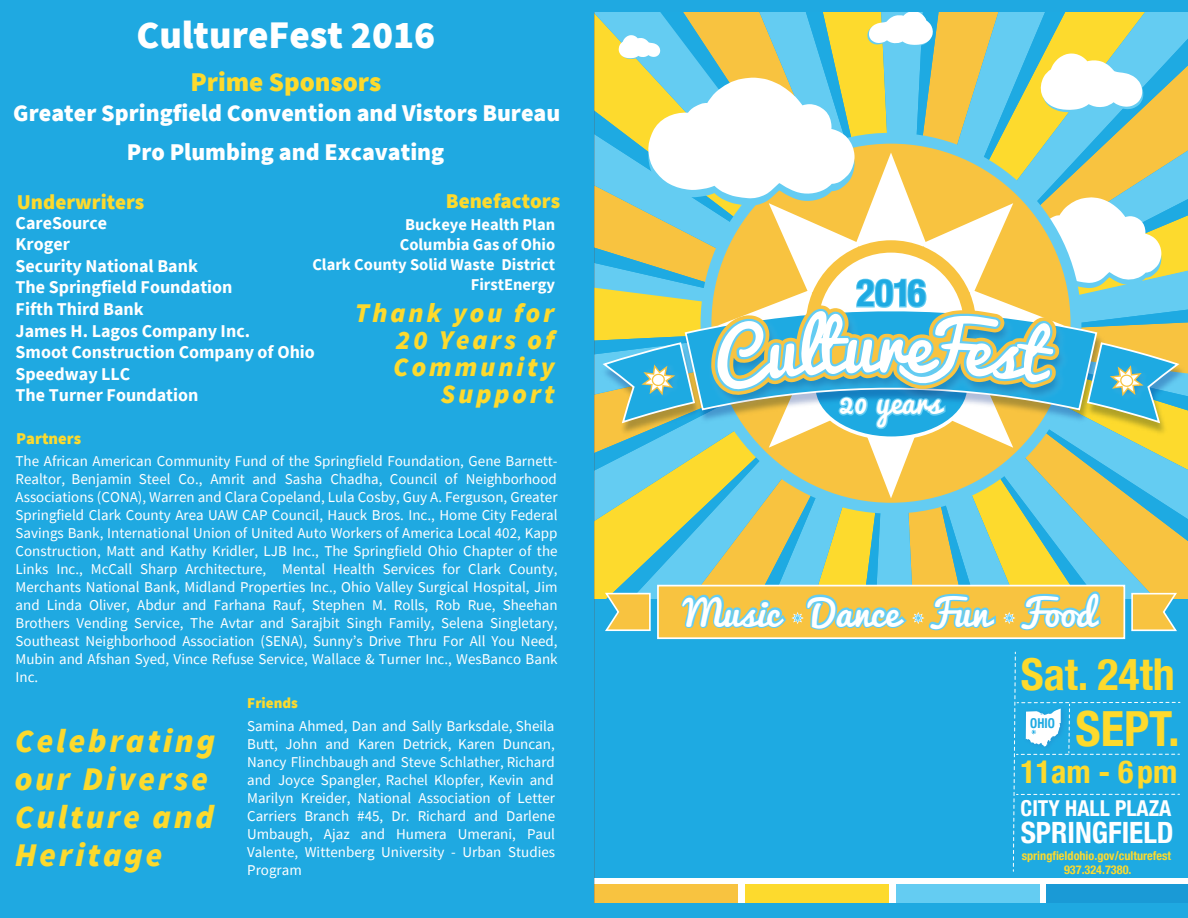
<style>
.page{position:relative;width:1188px;height:918px;background:#1fa9e1}
.page>*{position:absolute;margin:0;border:0;box-sizing:border-box;transform-origin:0 0}
.t1{font:700 condensed 48.45px "Helvetica Neue";color:#fdda2d}
.t2{font:700 condensed 43.95px "Helvetica Neue";color:#fdda2d}
.t3{font:900 39px "Source Sans Pro";color:#fff}
.t4{font:700 condensed 37.8px "Helvetica Neue";color:#1eaae2}
.t5{font:35.55px "Pacifico";color:#fff;scale:1.05 1}
.t6{font:italic 900 33px/38px "Source Sans Pro";letter-spacing:.09em;color:#fdda2d}
.t7{font:700 condensed 31.95px "Helvetica Neue";color:#fdda2d}
.t8{font:30px "Pacifico";color:#fff}
.t9{font:700 condensed 29.25px "Helvetica Neue";color:#fff}
.t10{font:italic 900 27px/27px "Source Sans Pro";letter-spacing:.11em;color:#fdda2d;text-align:right}
.t11{font:900 27px "Source Sans Pro";color:#fdda2d}
.t12{font:900 24px/38.8px "Source Sans Pro";color:#fff;text-align:center}
.t13{font:700 condensed 21.9px "Helvetica Neue";color:#fff}
.t14{font:900 21px "Source Sans Pro";color:#fdda2d}
.t15{font:700 18px/21.6px "Source Sans Pro";color:#fff}
.t16{font:700 16.5px/19.8px "Source Sans Pro";color:#fff;text-align:right}
.t17{font:900 16.5px "Source Sans Pro";color:#fdda2d}
.t18{font:15px/18px "Source Sans Pro";color:#fff;text-align:justify}
.t19{font:900 15px "Source Sans Pro";color:#fdda2d}
.t20{font:700 condensed 13.5px "Helvetica Neue";color:#1eaae2;scale:.94 1}
.t21{font:700 condensed 12.15px "Helvetica Neue";color:#fdda2d}
.s1{font-style:inherit}
</style>
<div class="page">
<svg style="left:594px;top:12px;width:594px;height:891px"></svg>
<h3 class="t3" style="left:137px;top:8px;width:300px">CultureFest 2016</h3>
<h3 class="t11" style="left:190px;top:63px;width:193px">Prime Sponsors</h3>
<h3 class="t12" style="left:13px;top:93px;width:549px">Greater Springfield Convention and Vistors Bureau<br>Pro Plumbing and Excavating</h3>
<h3 class="t14" style="left:17px;top:187px;width:129px">Underwriters</h3>
<p class="t15" style="left:16px;top:212px;width:301px">CareSource<br>Kroger<br>Security National Bank<br>The Springfield Foundation<br>Fifth Third Bank<br>James H. Lagos Company Inc<span class="s1">.<br></span>Smoot Construction Company of Ohio<br>Speedway LLC<br>The Turner Foundation</p>
<h3 class="t14" style="left:446px;top:187px;width:116px">Benefactors</h3>
<p class="t16" style="left:312px;top:215px;width:244px">Buckeye Health Plan<br>Columbia Gas of Ohio<br>Clark County Solid Waste District<br>FirstEnergy</p>
<h3 class="t10" style="left:355px;top:299px;width:201px">Thank you for<br>20 Years of<br>Community<br>Support</h3>
<p class="t17" style="left:16px;top:427px;width:67px">Partners</p>
<p class="t18" style="left:16px;top:452px;width:544px">The African American Community Fund of the Springfield Foundation, Gene Barnett-Realtor, Benjamin Steel Co., Amrit and Sasha Chadha, Council of Neighborhood Associations (CONA), Warren and Clara Copeland, Lula Cosby, Guy A. Ferguson, Greater Springfield <span class="s1">Clark County Area</span> UAW CAP Council, Hauck Bros. Inc., Home City Federal Savings Bank, International Union of United Auto Workers of America Local 402, Kapp Construction, Matt and Kathy Kridler, LJB Inc., The Springfield Ohio Chapter of the Links Inc., McCall Sharp Architecture, Mental Health Services for Clark County, Merchants National Bank, Midland Properties Inc., Ohio Valley Surgical Hospital, Jim and Linda Oliver, Abdur and Farhana Rauf, Stephen M. Rolls, Rob Rue, Sheehan Brothers Vending Service, The Avtar and Saraj<span class="s1">b</span>it Singh Family, Selena Singletary, Southeast Neighborhood Association (SENA), Sunny’s Drive Thru For All You Need, Mubin and Afshan Syed, Vince Refuse Service, Wallace &amp; Turner Inc., WesBanco Bank Inc.</p>
<p class="t18" style="left:247px;top:717px;width:309px">Samina Ahmed, Dan and Sally Barksdale, Sheila Butt, John and Karen Detrick, Karen Duncan, Nancy Flinchbaugh and Steve Schlather, Richard and Joyce Spangler, Rachel Klopfer, Kevin and Marilyn Kreider, National Association of Letter Carriers Branch #45, Dr. Richard and Darlene Umbaugh, Ajaz and Humera Umerani, Paul Valente, Wittenberg University - Urban Studies Program</p>
<p class="t19" style="left:247px;top:693px;width:52px">Friends</p>
<h3 class="t6" style="left:15px;top:721px;width:202px">Celebrating our Diverse<br>Culture and<br>Heritage</h3>
<h3 class="t4" style="left:857px;top:262px;width:71px">2016</h3>
<h3 class="t8" style="left:840px;top:376px;width:103px">20 years</h3>
<h3 class="t5" style="left:684px;top:581px;width:394px">Music Dance Fun Food</h3>
<h2 class="t2" style="left:1021px;top:638px;width:155px">Sat. 24th</h2>
<h1 class="t1" style="left:1076px;top:688px;width:106px">SEPT.</h1>
<p class="t20" style="left:1030px;top:712px;width:28px">OHIO</p>
<h3 class="t7" style="left:1021px;top:745px;width:158px">11am - 6pm</h3>
<h3 class="t13" style="left:1021px;top:790px;width:152px">CITY HALL PLAZA</h3>
<p class="t21" style="left:1022px;top:845px;width:151px">springfieldohio.gov/culturefest</p>
<h3 class="t9" style="left:1021px;top:809px;width:155px">SPRINGFIELD</h3>
<p class="t21" style="left:1064px;top:859px;width:69px">937.324.7380.</p>
</div>
